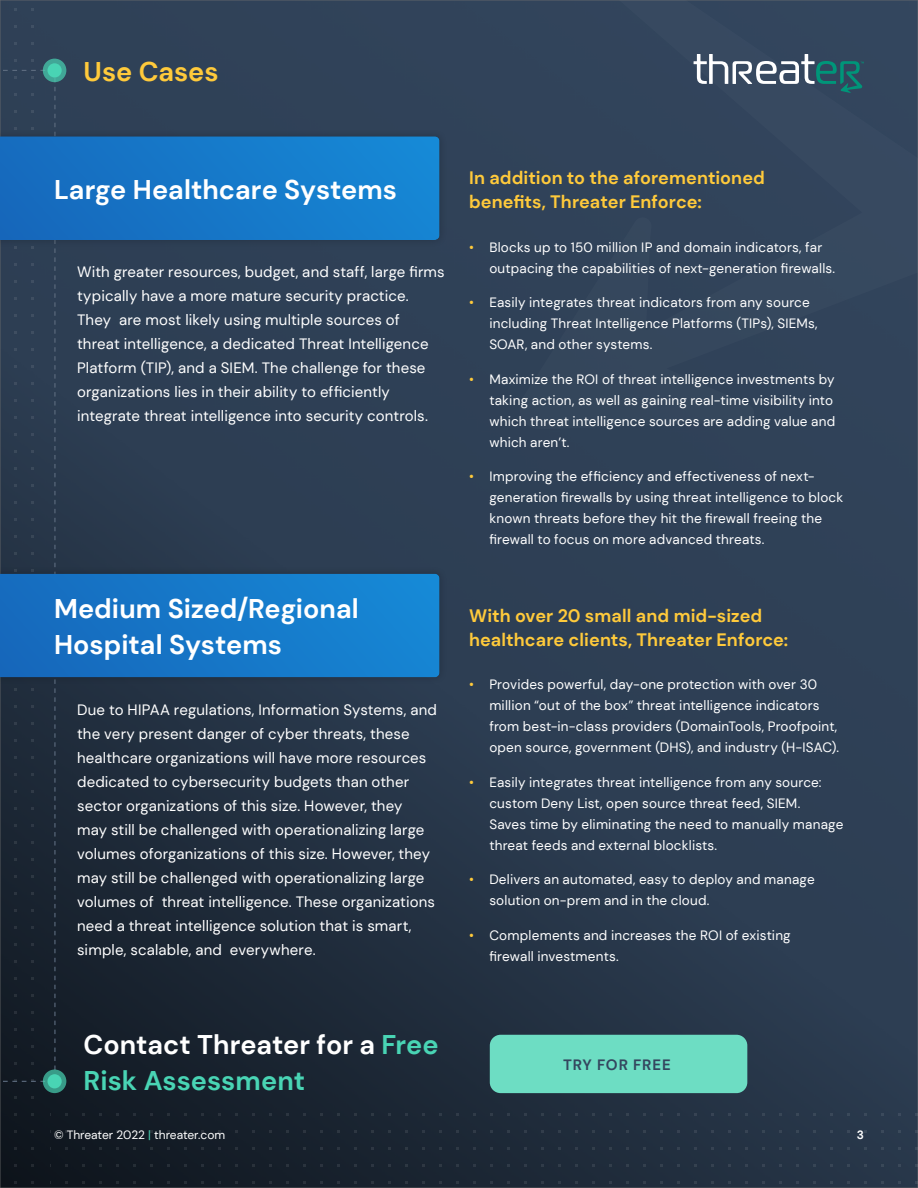
<style>
.page{position:relative;width:918px;height:1188px;background:#fff}
.page>*{position:absolute;margin:0;border:0;box-sizing:border-box;transform-origin:0 0}
.t1{font:700 27px/36px "DM Sans";color:#fff}
.t2{font:700 27px "DM Sans";color:#ffca3b}
.t3{font:700 18px/24px "DM Sans";letter-spacing:.005em;color:#ffca3b}
.t4{font:15px/24px "DM Sans";letter-spacing:.01em;color:#fff}
.t5{font:700 15px "DM Sans";letter-spacing:.055em;color:#34475f}
.t6{font:13.5px/21px "DM Sans";letter-spacing:.015em;color:#fff}
.t7{font:12px "DM Sans";color:#fff}
.t8{font:700 12px "DM Sans";color:#fff}
.s1{color:#ffca3b}
.s2{color:#49d4b4}
</style>
<div class="page">
<img style="left:43px;top:0;width:875px;height:1188px">
<svg style="left:0;top:0;width:43px;height:1188px;background:#1d2836"></svg>
<svg style="left:51px;top:1101px;width:867px;height:87px;background:#1d2836"></svg>
<div style="left:518px;top:0;width:400px;height:430px;background:#32445b"></div>
<div style="left:0;top:566px;width:447px;height:119px;background:#000;opacity:.2"></div>
<svg style="left:56px;top:574px;width:384px;height:103px;background:#167aca"></svg>
<svg style="left:694px;top:54px;width:170px;height:39px;background:#546e7d"></svg>
<div style="left:43px;top:59px;width:23px;height:23px;background:#41a797;border-radius:12px"></div>
<div style="left:47px;top:63px;width:15px;height:15px;background:#49d4b4;border-radius:7px"></div>
<svg style="left:0;top:69px;width:56px;height:1019px;background:#22374f"></svg>
<div style="left:43px;top:1070px;width:23px;height:23px;background:#389b88;border-radius:12px"></div>
<div style="left:47px;top:1074px;width:15px;height:14px;background:#49d4b4;border-radius:7px"></div>
<div style="left:0;top:128px;width:447px;height:120px;background:#2d3e53"></div>
<svg style="left:0;top:136px;width:440px;height:104px;background:#1677c7"></svg>
<div style="left:490px;top:1035px;width:257px;height:58px;background:#6dddc3;border-radius:11px"></div>
<h1 class="t2" style="left:84px;top:59px;width:137px">Use Cases</h1>
<h1 class="t1" style="left:54px;top:174px;width:345px">Large Healthcare Systems</h1>
<p class="t4" style="left:77px;top:260px;width:369px">With greater resources, budget, and staff, large firms typically have a more mature security practice.<br>They are most likely using multiple sources of threat intelligence, a dedicated Threat Intelligence Platform (TIP), and a SIEM. The challenge for these organizations lies in their ability to efficiently integrate threat intelligence into security controls.</p>
<h1 class="t1" style="left:54px;top:592px;width:306px">Medium Sized/Regional<br>Hospital Systems</h1>
<p class="t4" style="left:77px;top:697px;width:361px">Due to HIPAA regulations, Information Systems, and the very present danger of cyber threats, these healthcare organizations will have more resources dedicated to cybersecurity budgets than other sector organizations of this size. However, they<br>may still be challenged with operationalizing large volumes oforganizations of this size. However, they may still be challenged with operationalizing large volumes of threat intelligence. These organizations need a threat intelligence solution that is smart, simple, scalable, and everywhere.</p>
<h2 class="t3" style="left:469px;top:167px;width:297px">In addition to the aforementioned benefits, Threater Enforce:</h2>
<p class="t6" style="left:489px;top:237px;width:347px;text-indent:-20px"><span class="s1">•</span> Blocks up to 150 million IP and domain indicators, far outpacing the capabilities of next-generation firewalls.</p>
<p class="t6" style="left:489px;top:293px;width:330px;text-indent:-20px"><span class="s1">•</span> Easily integrates threat indicators from any source including Threat Intelligence Platforms (TIPs), SIEMs,<br>SOAR, and other systems.</p>
<p class="t6" style="left:489px;top:369px;width:347px;text-indent:-20px"><span class="s1">•</span> Maximize the ROI of threat intelligence investments by taking action, as well as gaining real-time visibility into which threat intelligence sources are adding value and which aren’t.</p>
<p class="t6" style="left:489px;top:466px;width:355px;text-indent:-20px"><span class="s1">•</span> Improving the efficiency and effectiveness of next&shy;generation firewalls by using threat intelligence to block known threats before they hit the firewall freeing the firewall to focus on more advanced threats.</p>
<h2 class="t3" style="left:469px;top:605px;width:321px">With over 20 small and mid-sized healthcare clients, Threater Enforce:</h2>
<p class="t6" style="left:489px;top:675px;width:351px;text-indent:-20px"><span class="s1">•</span> Provides powerful, day-one protection with over 30 million “out of the box” threat intelligence indicators from best-in-class providers (DomainTools, Proofpoint, open source, government (DHS), and industry (H-ISAC).</p>
<p class="t6" style="left:489px;top:772px;width:356px;text-indent:-20px"><span class="s1">•</span> Easily integrates threat intelligence from any source: custom Deny List, open source threat feed, SIEM.<br>Saves time by eliminating the need to manually manage threat feeds and external blocklists.</p>
<p class="t6" style="left:489px;top:870px;width:327px;text-indent:-20px"><span class="s1">•</span> Delivers an automated, easy to deploy and manage solution on-prem and in the cloud.</p>
<p class="t6" style="left:489px;top:925px;width:303px;text-indent:-20px"><span class="s1">•</span> Complements and increases the ROI of existing firewall investments.</p>
<h1 class="t1" style="left:84px;top:1029px;width:356px">Contact Threater for a <span class="s2">Free<br>Risk Assessment</span></h1>
<p class="t5" style="left:563px;top:1058px;width:109px">TRY FOR FREE</p>
<p class="t7" style="left:54px;top:1130px;width:173px">© Threater 2022 <span class="s2">|</span> threater.com</p>
<p class="t8" style="left:857px;top:1130px;width:9px">3</p>
</div>
